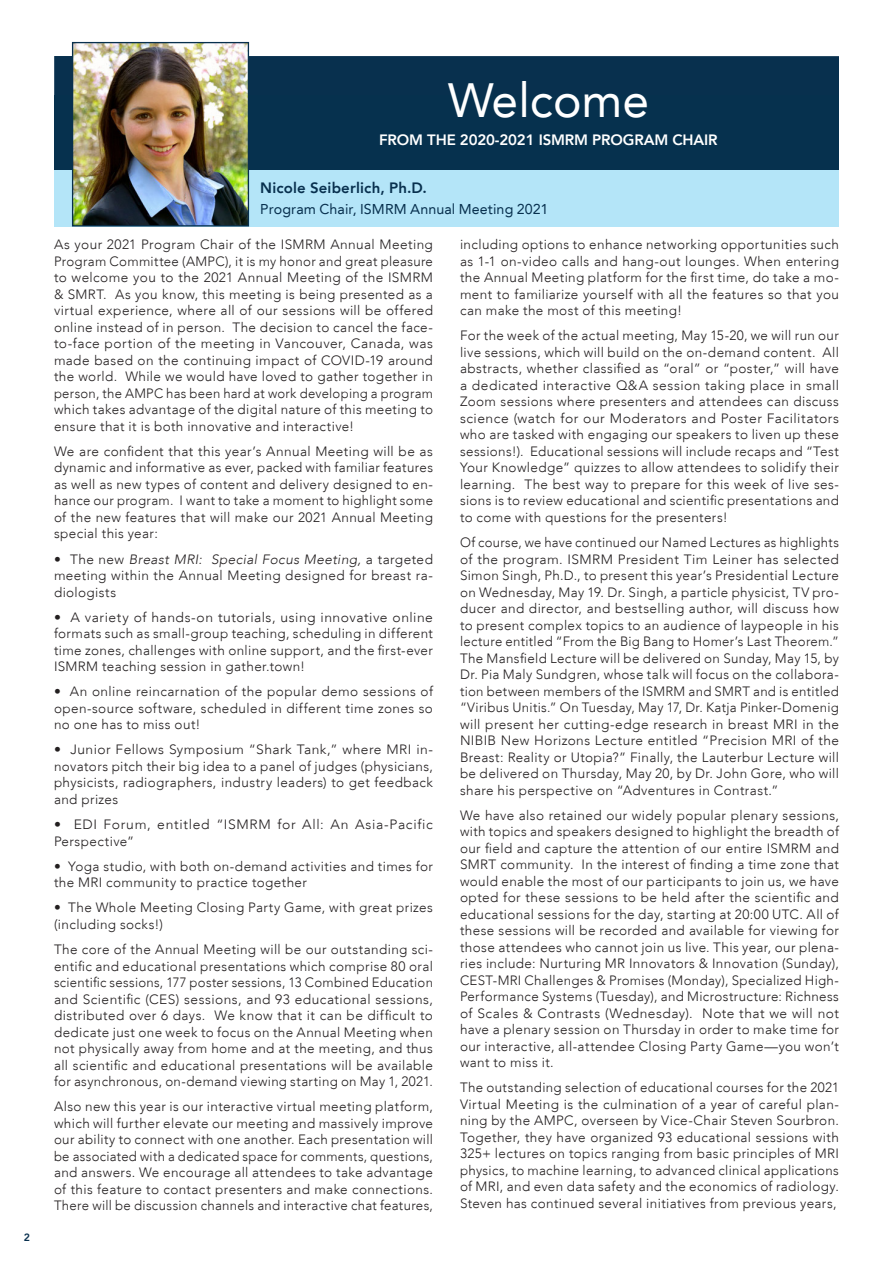
<style>
.page{position:relative;width:893px;height:1263px;background:#fff}
.page>*{position:absolute;margin:0;border:0;box-sizing:border-box;transform-origin:0 0}
.body_copy{font:48px "Avenir LT";color:#fff}
.bar_copy_header{font:800 15px "Avenir LT";letter-spacing:-.01em;color:#fff}
.reinhold_id{font:800 15px "Avenir LT";letter-spacing:.01em;color:#08304e}
.reinhold_id-2{font:14.25px "Avenir LT";letter-spacing:.01em;color:#08304e}
.President_s_Letter{font:300 13.5px/16.5px "Avenir LT";letter-spacing:.03em;color:#231f20;text-align:justify}
.t1{font:800 10.5px "Avenir";color:#08304e}
.s1{font-style:italic}
</style>
<div class="page">
<div style="left:54px;top:56px;width:785px;height:39px;background:#08304e"></div>
<div style="left:54px;top:169px;width:785px;height:58px;background:#b4e5f8"></div>
<div style="left:54px;top:95px;width:785px;height:75px;background:#06314e"></div>
<img style="left:74px;top:44px;width:173px;height:181px">
<div style="left:72px;top:42px;width:177px;height:185px;border:1px solid #08304e"></div>
<p class="t1" style="left:24px;top:1229px;width:8px">2</p>
<p class="body_copy" style="left:448px;top:72px;width:203px">Welcome</p>
<p class="bar_copy_header" style="left:379px;top:131px;width:340px">FROM THE 2020-2021 ISMRM PROGRAM CHAIR</p>
<p class="reinhold_id" style="left:260px;top:179px;width:168px">Nicole Seiberlich, Ph.D.</p>
<p class="reinhold_id-2" style="left:260px;top:201px;width:290px">Program Chair, ISMRM Annual Meeting 2021</p>
<p class="President_s_Letter" style="left:54px;top:236px;width:381px">As your 2021 Program Chair of the ISMRM Annual Meeting Program Committee (AMPC), it is my honor and great pleasure to welcome you to the 2021 Annual Meeting of the ISMRM &amp; SMRT. As you know, this meeting is being presented as a virtual experience, where all of our sessions will be offered online instead of in person. The decision to cancel the face&shy;to-face portion of the meeting in Vancouver, Canada, was made based on the continuing impact of COVID-19 around the world. While we would have loved to gather together in person, the AMPC has been hard at work developing a program which takes advantage of the digital nature of this meeting to ensure that it is both innovative and interactive!</p>
<p class="President_s_Letter" style="left:54px;top:443px;width:381px">We are confident that this year’s Annual Meeting will be as dynamic and informative as ever, packed with familiar features as well as new types of content and delivery designed to en&shy;hance our program. I want to take a moment to highlight some of the new features that will make our 2021 Annual Meeting special this year:</p>
<p class="President_s_Letter" style="left:54px;top:551px;width:380px">• The new <span class="s1">Breast MRI: Special Focus Meeting,</span> a targeted meeting within the Annual Meeting designed for breast ra&shy;diologists</p>
<p class="President_s_Letter" style="left:54px;top:609px;width:381px">• A variety of hands-on tutorials, using innovative online formats such as small-group teaching, scheduling in different time zones, challenges with online support, and the first-ever ISMRM teaching session in gather.town!</p>
<p class="President_s_Letter" style="left:54px;top:683px;width:381px">• An online reincarnation of the popular demo sessions of open-source software, scheduled in different time zones so no one has to miss out!</p>
<p class="President_s_Letter" style="left:54px;top:741px;width:380px">• Junior Fellows Symposium “Shark Tank,” where MRI in&shy;novators pitch their big idea to a panel of judges (physicians, physicists, radiographers, industry leaders) to get feedback and prizes</p>
<p class="President_s_Letter" style="left:54px;top:816px;width:380px">• EDI Forum, entitled “ISMRM for All: An Asia-Pacific<br>Perspective”</p>
<p class="President_s_Letter" style="left:54px;top:858px;width:380px">• Yoga studio, with both on-demand activities and times for the MRI community to practice together</p>
<p class="President_s_Letter" style="left:54px;top:899px;width:380px">• The Whole Meeting Closing Party Game, with great prizes (including socks!)</p>
<p class="President_s_Letter" style="left:54px;top:941px;width:380px">The core of the Annual Meeting will be our outstanding sci&shy;entific and educational presentations which comprise 80 oral scientific sessions, 177 poster sessions, 13 Combined Education and Scientific (CES) sessions, and 93 educational sessions, distributed over 6 days. We know that it can be difficult to dedicate just one week to focus on the Annual Meeting when not physically away from home and at the meeting, and thus all scientific and educational presentations will be available for asynchronous, on-demand viewing starting on May 1, 2021.</p>
<p class="President_s_Letter" style="left:54px;top:1098px;width:381px">Also new this year is our interactive virtual meeting platform, which will further elevate our meeting and massively improve our ability to connect with one another. Each presentation will be associated with a dedicated space for comments, questions, and answers. We encourage all attendees to take advantage of this feature to contact presenters and make connections.<br>There will be discussion channels and interactive chat features,</p>
<p class="President_s_Letter" style="left:460px;top:236px;width:380px">including options to enhance networking opportunities such as 1-1 on-video calls and hang-out lounges. When entering the Annual Meeting platform for the first time, do take a mo&shy;ment to familiarize yourself with all the features so that you can make the most of this meeting!</p>
<p class="President_s_Letter" style="left:460px;top:327px;width:380px">For the week of the actual meeting, May 15-20, we will run our live sessions, which will build on the on-demand content. All abstracts, whether classified as “oral” or “poster,” will have a dedicated interactive Q&amp;A session taking place in small Zoom sessions where presenters and attendees can discuss science (watch for our Moderators and Poster Facilitators who are tasked with engaging our speakers to liven up these sessions!). Educational sessions will include recaps and “Test Your Knowledge” quizzes to allow attendees to solidify their learning. The best way to prepare for this week of live ses&shy;sions is to review educational and scientific presentations and to come with questions for the presenters!</p>
<p class="President_s_Letter" style="left:460px;top:534px;width:381px">Of course, we have continued our Named Lectures as highlights of the program. ISMRM President Tim Leiner has selected Simon Singh, Ph.D., to present this year’s Presidential Lecture on Wednesday, May 19. Dr. Singh, a particle physicist, TV pro&shy;ducer and director, and bestselling author, will discuss how to present complex topics to an audience of laypeople in his lecture entitled “From the Big Bang to Homer’s Last Theorem.” The Mansfield Lecture will be delivered on Sunday, May 15, by Dr. Pia Maly Sundgren, whose talk will focus on the collabora&shy;tion between members of the ISMRM and SMRT and is entitled “Viribus Unitis.” On Tuesday, May 17, Dr. Katja Pinker-Domenig will present her cutting-edge research in breast MRI in the NIBIB New Horizons Lecture entitled “Precision MRI of the Breast: Reality or Utopia?” Finally, the Lauterbur Lecture will be delivered on Thursday, May 20, by Dr. John Gore, who will share his perspective on “Adventures in Contrast.”</p>
<p class="President_s_Letter" style="left:460px;top:807px;width:380px">We have also retained our widely popular plenary sessions, with topics and speakers designed to highlight the breadth of our field and capture the attention of our entire ISMRM and SMRT community. In the interest of finding a time zone that would enable the most of our participants to join us, we have opted for these sessions to be held after the scientific and educational sessions for the day, starting at 20:00 UTC. All of these sessions will be recorded and available for viewing for those attendees who cannot join us live. This year, our plena&shy;ries include: Nurturing MR Innovators &amp; Innovation (Sunday), CEST-MRI Challenges &amp; Promises (Monday), Specialized High-Performance Systems (Tuesday), and Microstructure: Richness of Scales &amp; Contrasts (Wednesday). Note that we will not have a plenary session on Thursday in order to make time for our interactive, all-attendee Closing Party Game—you won’t want to miss it.</p>
<p class="President_s_Letter" style="left:460px;top:1079px;width:381px">The outstanding selection of educational courses for the 2021<br>Virtual Meeting is the culmination of a year of careful plan&shy;ning by the AMPC, overseen by Vice-Chair Steven Sourbron.<br>Together, they have organized 93 educational sessions with 325+ lectures on topics ranging from basic principles of MRI physics, to machine learning, to advanced clinical applications of MRI, and even data safety and the economics of radiology.<br>Steven has continued several initiatives from previous years,</p>
</div>
